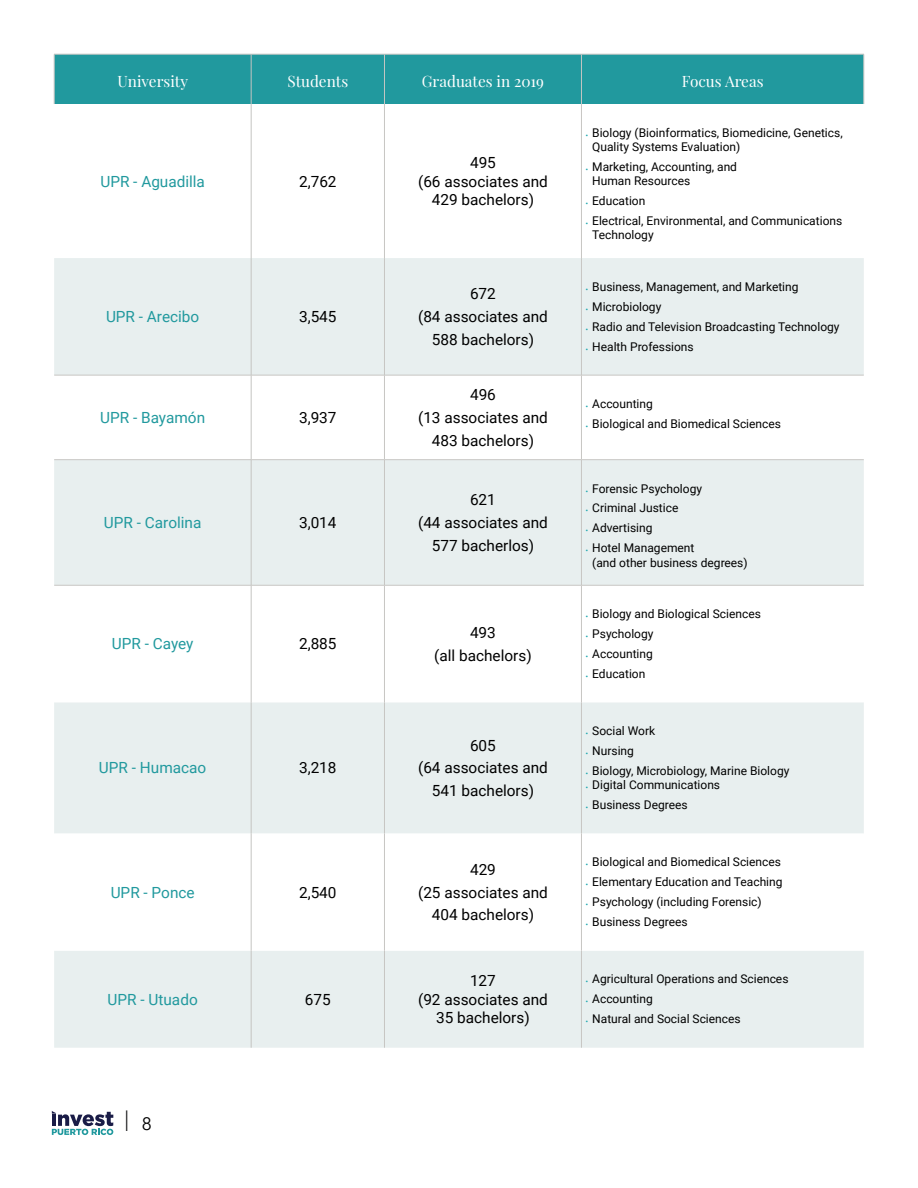
<style>
.page{position:relative;width:918px;height:1188px;background:#fff}
.page>*{position:absolute;margin:0;border:0;box-sizing:border-box;transform-origin:0 0}
.t1{font:18px "Avenir";color:#000}
.t2{font:15.3px/22.8px "Roboto";color:#000;text-align:center}
.t3{font:15.3px "Roboto";color:#21999e}
.t4{font:15.3px "Playfair Display";color:#fff}
.t5{font:12px/14.2px "Roboto";color:#000}
.s1{font-family:"Avenir";font-weight:300;font-size:4.5px;color:#1da7ae}
</style>
<div class="page">
<svg style="left:126px;top:1110px;width:1px;height:21px"></svg>
<svg style="left:52px;top:1111px;width:61px;height:24px"></svg>
<div style="left:55px;top:55px;width:809px;height:49px;background:#21999e"></div>
<div style="left:54px;top:258px;width:810px;height:790px;background:#e8efef"></div>
<svg style="left:54px;top:376px;width:810px;height:575px"></svg>
<hr style="left:54px;top:54px;width:197px;height:1px;background:#c7c6c3">
<hr style="left:54px;top:54px;width:1px;height:50px;background:#c7c6c3">
<hr style="left:251px;top:54px;width:133px;height:1px;background:#c7c6c3">
<hr style="left:384px;top:54px;width:197px;height:1px;background:#c7c6c3">
<hr style="left:384px;top:54px;width:1px;height:50px;background:#c7c6c3">
<hr style="left:581px;top:54px;width:283px;height:1px;background:#c7c6c3">
<hr style="left:581px;top:54px;width:1px;height:50px;background:#c7c6c3">
<hr style="left:864px;top:54px;width:1px;height:50px;background:#c7c6c3">
<hr style="left:384px;top:104px;width:1px;height:154px;background:#c7c6c3">
<hr style="left:581px;top:104px;width:1px;height:154px;background:#c7c6c3">
<hr style="left:384px;top:258px;width:1px;height:117px;background:#c7c6c3">
<hr style="left:581px;top:258px;width:1px;height:117px;background:#c7c6c3">
<hr style="left:54px;top:375px;width:197px;height:1px;background:#c7c6c3">
<hr style="left:251px;top:375px;width:133px;height:1px;background:#c7c6c3">
<hr style="left:384px;top:375px;width:197px;height:1px;background:#c7c6c3">
<hr style="left:384px;top:375px;width:1px;height:85px;background:#c7c6c3">
<hr style="left:581px;top:375px;width:283px;height:1px;background:#c7c6c3">
<hr style="left:581px;top:375px;width:1px;height:85px;background:#c7c6c3">
<hr style="left:54px;top:459px;width:197px;height:1px;background:#c7c6c3">
<hr style="left:251px;top:459px;width:133px;height:1px;background:#c7c6c3">
<hr style="left:384px;top:459px;width:197px;height:1px;background:#c7c6c3">
<hr style="left:384px;top:460px;width:1px;height:125px;background:#c7c6c3">
<hr style="left:581px;top:459px;width:283px;height:1px;background:#c7c6c3">
<hr style="left:581px;top:460px;width:1px;height:125px;background:#c7c6c3">
<hr style="left:54px;top:585px;width:197px;height:1px;background:#c7c6c3">
<hr style="left:251px;top:585px;width:133px;height:1px;background:#c7c6c3">
<hr style="left:384px;top:585px;width:197px;height:1px;background:#c7c6c3">
<hr style="left:384px;top:585px;width:1px;height:117px;background:#c7c6c3">
<hr style="left:581px;top:585px;width:283px;height:1px;background:#c7c6c3">
<hr style="left:581px;top:585px;width:1px;height:117px;background:#c7c6c3">
<hr style="left:384px;top:702px;width:1px;height:132px;background:#c7c6c3">
<hr style="left:581px;top:702px;width:1px;height:132px;background:#c7c6c3">
<hr style="left:251px;top:54px;width:1px;height:50px;background:#c4c4c1">
<hr style="left:251px;top:104px;width:1px;height:154px;background:#c4c4c1">
<hr style="left:251px;top:258px;width:1px;height:117px;background:#c4c4c1">
<hr style="left:251px;top:375px;width:1px;height:85px;background:#c4c4c1">
<hr style="left:251px;top:460px;width:1px;height:125px;background:#c4c4c1">
<hr style="left:251px;top:585px;width:1px;height:117px;background:#c4c4c1">
<hr style="left:251px;top:702px;width:1px;height:132px;background:#c4c4c1">
<hr style="left:251px;top:834px;width:1px;height:117px;background:#c4c4c1">
<hr style="left:251px;top:951px;width:1px;height:97px;background:#c4c4c1">
<hr style="left:384px;top:834px;width:1px;height:117px;background:#c7c6c3">
<hr style="left:581px;top:834px;width:1px;height:117px;background:#c7c6c3">
<hr style="left:384px;top:951px;width:1px;height:97px;background:#c7c6c3">
<hr style="left:581px;top:951px;width:1px;height:97px;background:#c7c6c3">
<p class="t4" style="left:118px;top:70px;width:72px">University</p>
<p class="t4" style="left:287px;top:70px;width:62px">Students</p>
<p class="t4" style="left:422px;top:70px;width:124px">Graduates in 2019</p>
<p class="t4" style="left:682px;top:70px;width:83px">Focus Areas</p>
<p class="t3" style="left:100px;top:170px;width:106px">UPR - Aguadilla</p>
<p class="t2" style="left:299px;top:169px;width:39px">2,762</p>
<p class="t3" style="left:106px;top:306px;width:95px">UPR - Arecibo</p>
<p class="t2" style="left:299px;top:305px;width:39px">3,545</p>
<p class="t3" style="left:100px;top:407px;width:106px">UPR - Bayamón</p>
<p class="t2" style="left:299px;top:405px;width:39px">3,937</p>
<p class="t3" style="left:104px;top:512px;width:99px">UPR - Carolina</p>
<p class="t2" style="left:299px;top:511px;width:39px">3,014</p>
<p class="t2" style="left:418px;top:153px;width:131px;line-height:18.5px">495<br>(66 associates and<br>429 bachelors)</p>
<p class="t2" style="left:418px;top:282px;width:131px">672<br>(84 associates and<br>588 bachelors)</p>
<p class="t5" style="left:592px;top:125px;width:252px;text-indent:-6px"><span class="s1">•</span> Biology (Bioinformatics, Biomedicine, Genetics,<br>Quality Systems Evaluation)</p>
<p class="t5" style="left:592px;top:159px;width:146px;text-indent:-6px"><span class="s1">•</span> Marketing, Accounting, and<br>Human Resources</p>
<p class="t5" style="left:586px;top:193px;width:61px"><span class="s1">•</span> Education</p>
<p class="t5" style="left:592px;top:213px;width:252px;text-indent:-6px"><span class="s1">•</span> Electrical, Environmental, and Communications<br>Technology</p>
<p class="t5" style="left:586px;top:279px;width:214px"><span class="s1">•</span> Business, Management, and Marketing</p>
<p class="t5" style="left:586px;top:299px;width:77px"><span class="s1">•</span> Microbiology</p>
<p class="t5" style="left:586px;top:319px;width:255px"><span class="s1">•</span> Radio and Television Broadcasting Technology</p>
<p class="t5" style="left:586px;top:339px;width:109px"><span class="s1">•</span> Health Professions</p>
<p class="t2" style="left:418px;top:383px;width:131px">496<br>(13 associates and<br>483 bachelors)</p>
<p class="t5" style="left:586px;top:396px;width:69px"><span class="s1">•</span> Accounting</p>
<p class="t5" style="left:586px;top:416px;width:197px"><span class="s1">•</span> Biological and Biomedical Sciences</p>
<p class="t2" style="left:418px;top:488px;width:131px">621<br>(44 associates and<br>577 bacherlos)</p>
<p class="t5" style="left:586px;top:481px;width:118px"><span class="s1">•</span> Forensic Psychology</p>
<p class="t5" style="left:586px;top:501px;width:94px"><span class="s1">•</span> Criminal Justice</p>
<p class="t5" style="left:586px;top:521px;width:68px"><span class="s1">•</span> Advertising</p>
<p class="t5" style="left:592px;top:541px;width:157px;text-indent:-6px"><span class="s1">•</span> Hotel Management<br>(and other business degrees)</p>
<p class="t3" style="left:112px;top:633px;width:83px">UPR - Cayey</p>
<p class="t2" style="left:299px;top:632px;width:39px">2,885</p>
<p class="t2" style="left:434px;top:620px;width:99px">493<br>(all bachelors)</p>
<p class="t3" style="left:99px;top:757px;width:109px">UPR - Humacao</p>
<p class="t2" style="left:299px;top:756px;width:39px">3,218</p>
<p class="t3" style="left:111px;top:881px;width:85px">UPR - Ponce</p>
<p class="t2" style="left:299px;top:880px;width:39px">2,540</p>
<p class="t2" style="left:418px;top:733px;width:131px">605<br>(64 associates and<br>541 bachelors)</p>
<p class="t2" style="left:418px;top:857px;width:131px">429<br>(25 associates and<br>404 bachelors)</p>
<p class="t5" style="left:586px;top:606px;width:177px"><span class="s1">•</span> Biology and Biological Sciences</p>
<p class="t5" style="left:586px;top:626px;width:69px"><span class="s1">•</span> Psychology</p>
<p class="t5" style="left:586px;top:646px;width:69px"><span class="s1">•</span> Accounting</p>
<p class="t5" style="left:586px;top:666px;width:61px"><span class="s1">•</span> Education</p>
<p class="t5" style="left:586px;top:723px;width:71px"><span class="s1">•</span> Social Work</p>
<p class="t5" style="left:586px;top:743px;width:50px"><span class="s1">•</span> Nursing</p>
<p class="t5" style="left:586px;top:763px;width:205px"><span class="s1">•</span> Biology, Microbiology, Marine Biology</p>
<p class="t5" style="left:586px;top:777px;width:136px"><span class="s1">•</span> Digital Communications</p>
<p class="t5" style="left:586px;top:797px;width:103px"><span class="s1">•</span> Business Degrees</p>
<p class="t5" style="left:586px;top:855px;width:197px"><span class="s1">•</span> Biological and Biomedical Sciences</p>
<p class="t5" style="left:586px;top:875px;width:198px"><span class="s1">•</span> Elementary Education and Teaching</p>
<p class="t5" style="left:586px;top:895px;width:177px"><span class="s1">•</span> Psychology (including Forensic)</p>
<p class="t5" style="left:586px;top:914px;width:103px"><span class="s1">•</span> Business Degrees</p>
<p class="t3" style="left:108px;top:988px;width:92px">UPR - Utuado</p>
<p class="t2" style="left:305px;top:987px;width:27px">675</p>
<h1 class="t1" style="left:142px;top:1113px;width:12px">8</h1>
<p class="t2" style="left:418px;top:971px;width:131px;line-height:18.5px">127<br>(92 associates and<br>35 bachelors)</p>
<p class="t5" style="left:586px;top:972px;width:204px"><span class="s1">•</span> Agricultural Operations and Sciences</p>
<p class="t5" style="left:586px;top:992px;width:69px"><span class="s1">•</span> Accounting</p>
<p class="t5" style="left:586px;top:1012px;width:156px"><span class="s1">•</span> Natural and Social Sciences</p>
</div>
